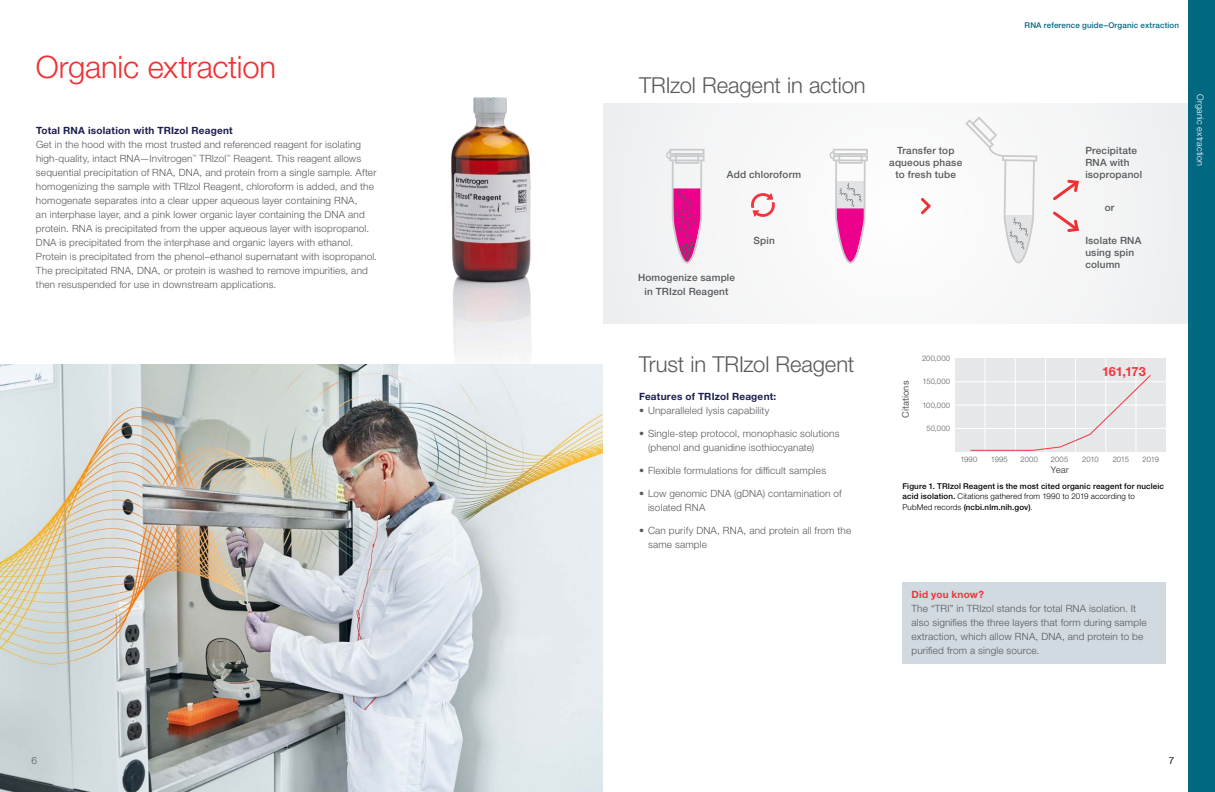
<style>
.page{position:relative;width:1215px;height:792px;background:#fff}
.page>*{position:absolute;margin:0;border:0;box-sizing:border-box;transform-origin:0 0}
.t1{font:300 31px "Helvetica Neue LTW1 G";letter-spacing:-.01em;color:#ee3134}
.t2{font:300 22px "Helvetica Neue LTW1 G";letter-spacing:-.005em;color:#58595b}
.t3{font:700 12.8px "Helvetica Neue LTW1 G";letter-spacing:-.015em;color:#f33540}
.t4{font:300 10px/14px "Helvetica Neue LTW1 G";letter-spacing:.015em;color:#58595b}
.t5{font:500 10px/12px "Helvetica Neue LTW1 G";letter-spacing:.02em;color:#58595b;text-align:center}
.t6{font:700 10px "Helvetica Neue LTW1 G";letter-spacing:.02em;color:#1b1e4d}
.t7{font:700 10px "Helvetica Neue LTW1 G";letter-spacing:.02em;color:#f5343f}
.t8{font:9.3px "Helvetica Neue LTW1 G";letter-spacing:.005em;color:#58595b}
.t9{font:300 9px "Helvetica Neue LTW1 G";letter-spacing:.01em;color:#fff}
.t10{font:500 8px/10.5px "Helvetica Neue LTW1 G";letter-spacing:.015em;color:#000}
.t11{font:500 8px "Helvetica Neue LTW1 G";letter-spacing:.02em;color:#006880}
.t12{font:300 7.6px "Helvetica Neue LTW1 G";letter-spacing:.015em;color:#52575a}
.t13{font:300 4.5px "Helvetica Neue LTW1 G";color:#58595b}
.s1{font-weight:300}
</style>
<div class="page">
<img style="left:451px;top:97px;width:80px;height:261px">
<div style="left:603px;top:103px;width:585px;height:220px;background:#f5f6f7"></div>
<div style="left:1188px;top:0;width:27px;height:792px;background:#006880"></div>
<img style="left:0;top:364px;width:603px;height:428px">
<div style="left:955px;top:358px;width:211px;height:94px;background:#e6e7e8"></div>
<hr style="left:954px;top:428px;width:212px;height:1px;background:#fff">
<hr style="left:954px;top:405px;width:212px;height:1px;background:#fff">
<hr style="left:954px;top:382px;width:212px;height:1px;background:#fff">
<hr style="left:1136px;top:358px;width:1px;height:94px;background:#fff">
<hr style="left:985px;top:358px;width:1px;height:94px;background:#fff">
<hr style="left:1015px;top:358px;width:1px;height:94px;background:#fff">
<hr style="left:1045px;top:358px;width:1px;height:94px;background:#fff">
<hr style="left:1075px;top:358px;width:1px;height:94px;background:#fff">
<hr style="left:1106px;top:358px;width:1px;height:94px;background:#fff">
<svg style="left:970px;top:374px;width:181px;height:77px"></svg>
<svg style="left:921px;top:198px;width:10px;height:16px"></svg>
<div style="left:902px;top:582px;width:264px;height:81px;background:#d0dae0"></div>
<svg style="left:751px;top:193px;width:24px;height:24px"></svg>
<svg style="left:830px;top:149px;width:38px;height:114px"></svg>
<svg style="left:965px;top:117px;width:72px;height:146px"></svg>
<svg style="left:666px;top:149px;width:39px;height:114px"></svg>
<svg style="left:1053px;top:211px;width:26px;height:21px"></svg>
<svg style="left:1053px;top:179px;width:26px;height:22px"></svg>
<h1 class="t1" style="left:36px;top:48px;width:242px">Organic extraction</h1>
<p class="t6" style="left:36px;top:124px;width:198px">Total RNA isolation with TRIzol Reagent</p>
<p class="t4" style="left:36px;top:137px;width:327px">Get in the hood with the most trusted and referenced reagent for isolating high-quality, intact RNA—Invitrogen</p>
<p class="t13" style="left:192px;top:154px;width:6px">™</p>
<p class="t4" style="left:199px;top:151px;width:29px">TRIzol</p>
<p class="t13" style="left:226px;top:154px;width:6px">™</p>
<p class="t4" style="left:36px;top:151px;width:343px;text-indent:198px">Reagent. This reagent allows sequential precipitation of RNA, DNA, and protein from a single sample. After homogenizing the sample with TRIzol Reagent, chloroform is added, and the homogenate separates into a clear upper aqueous layer containing RNA,<br>an interphase layer, and a pink lower organic layer containing the DNA and protein. RNA is precipitated from the upper aqueous layer with isopropanol.<br>DNA is precipitated from the interphase and organic layers with ethanol.<br>Protein is precipitated from the phenol–ethanol supernatant with isopropanol.<br>The precipitated RNA, DNA, or protein is washed to remove impurities, and then resuspended for use in downstream applications.</p>
<p class="t4" style="left:32px;top:753px;width:7px">6</p>
<h2 class="t2" style="left:639px;top:71px;width:228px">TRIzol Reagent in action</h2>
<p class="t5" style="left:727px;top:168px;width:76px">Add chloroform</p>
<p class="t5" style="left:638px;top:271px;width:99px;line-height:14px">Homogenize sample in TRIzol Reagent</p>
<p class="t5" style="left:753px;top:234px;width:23px">Spin</p>
<h2 class="t2" style="left:639px;top:350px;width:217px">Trust in TRIzol Reagent</h2>
<p class="t6" style="left:639px;top:390px;width:139px">Features of TRIzol Reagent:</p>
<p class="t4" style="left:639px;top:403px;width:132px">• Unparalleled lysis capability</p>
<p class="t4" style="left:648px;top:426px;width:193px;text-indent:-9px">• Single-step protocol, monophasic solutions (phenol and guanidine isothiocyanate)</p>
<p class="t4" style="left:639px;top:463px;width:189px">• Flexible formulations for difficult samples</p>
<p class="t4" style="left:648px;top:486px;width:195px;text-indent:-9px">• Low genomic DNA (gDNA) contamination of isolated RNA</p>
<p class="t4" style="left:648px;top:523px;width:205px;text-indent:-9px">• Can purify DNA, RNA, and protein all from the same sample</p>
<p class="t11" style="left:1025px;top:20px;width:156px">RNA reference guide–Organic extraction</p>
<p class="t5" style="left:889px;top:144px;width:74px">Transfer top aqueous phase to fresh tube</p>
<p class="t5" style="left:1085px;top:144px;width:58px;text-align:left">Precipitate<br>RNA with isopropanol</p>
<p class="t5" style="left:1105px;top:202px;width:11px">or</p>
<p class="t5" style="left:1085px;top:234px;width:58px;text-align:left">Isolate RNA using spin column</p>
<p class="t9" style="left:1206px;top:94px;width:74px;rotate:90deg">Organic extraction</p>
<p class="t8" style="left:900px;top:418px;width:39px;rotate:-90deg">Citations</p>
<p class="t12" style="left:922px;top:354px;width:30px">200,000</p>
<p class="t12" style="left:923px;top:376px;width:29px">150,000</p>
<p class="t12" style="left:922px;top:401px;width:29px">100,000</p>
<p class="t12" style="left:926px;top:424px;width:25px">50,000</p>
<p class="t3" style="left:1102px;top:363px;width:45px">161,173</p>
<p class="t12" style="left:960px;top:454px;width:18px">1990</p>
<p class="t12" style="left:991px;top:454px;width:18px">1995</p>
<p class="t12" style="left:1021px;top:454px;width:19px">2000</p>
<p class="t12" style="left:1051px;top:454px;width:19px">2005</p>
<p class="t12" style="left:1082px;top:454px;width:18px">2010</p>
<p class="t12" style="left:1113px;top:454px;width:18px">2015</p>
<p class="t12" style="left:1143px;top:454px;width:18px">2019</p>
<p class="t8" style="left:1050px;top:464px;width:20px">Year</p>
<p class="t10" style="left:902px;top:481px;width:263px">Figure 1. TRIzol Reagent is the most cited organic reagent for nucleic acid isolation. <span class="s1">Citations gathered from 1990 to 2019 according to<br>PubMed records</span> (ncbi.nlm.nih.gov)<span class="s1">.</span></p>
<p class="t7" style="left:911px;top:588px;width:74px">Did you know?</p>
<p class="t4" style="left:911px;top:602px;width:237px">The “TRI” in TRIzol stands for total RNA isolation. It also signifies the three layers that form during sample extraction, which allow RNA, DNA, and protein to be purified from a single source.</p>
<p class="t4" style="left:1169px;top:753px;width:7px">7</p>
</div>
